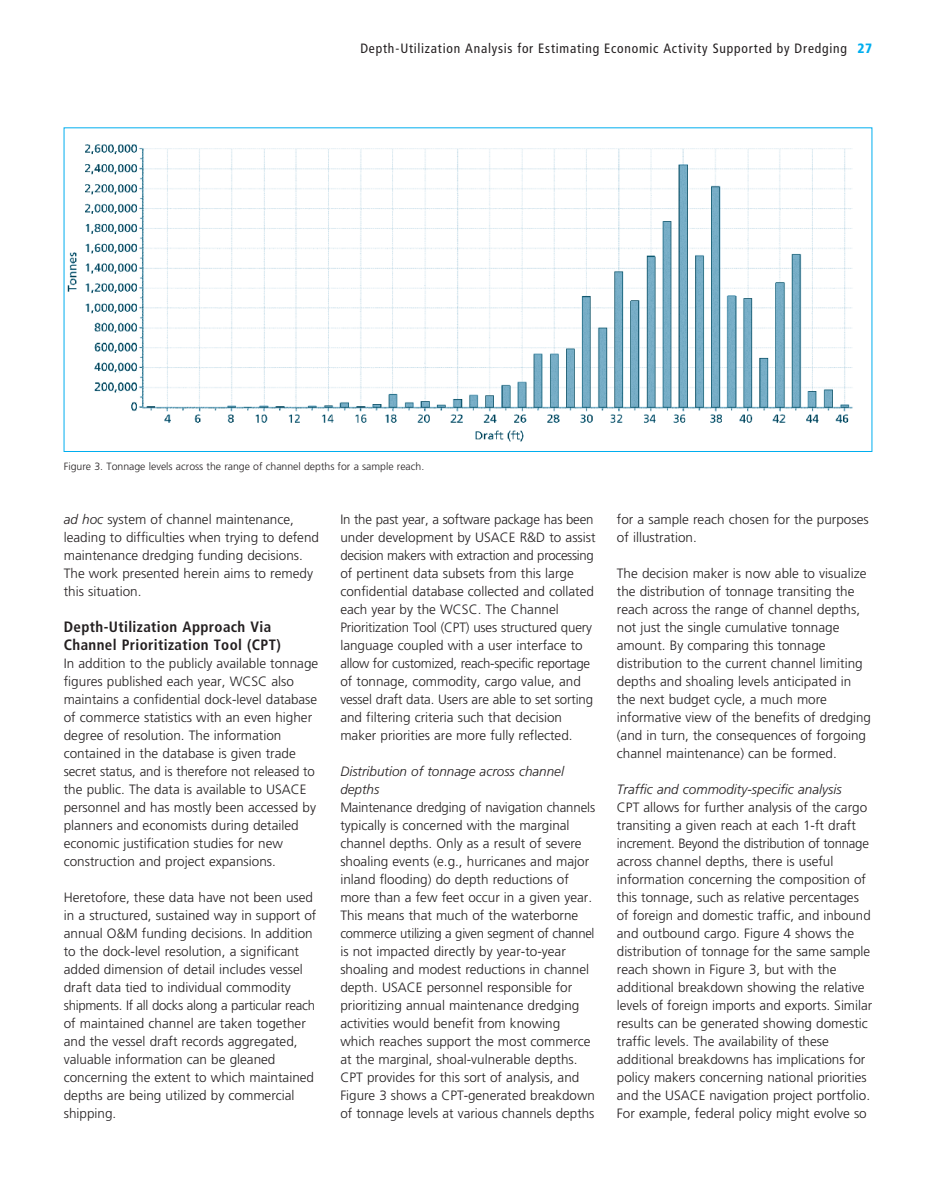
<style>
.page{position:relative;width:936px;height:1191px;background:#fff}
.page>*{position:absolute;margin:0;border:0;box-sizing:border-box;transform-origin:0 0}
.t1{font:700 condensed 15px/18px "Frutiger";letter-spacing:.025em;color:#231f20}
.t2{font:300 13.5px/18px "Frutiger";color:#231f20}
.t3{font:italic 300 13.5px/18px "Frutiger";color:#231f20}
.t4{font:condensed 13.5px "Frutiger";letter-spacing:.06em;color:#231f20}
.t5{font:300 10.5px "Frutiger";color:#231f20}
.s1{font-weight:900;color:#00aeef}
.s2{font-style:italic}
</style>
<div class="page">
<img style="left:67px;top:144px;width:786px;height:298px">
<p class="t4" style="left:360px;top:41px;width:513px">Depth-Utilization Analysis for Estimating Economic Activity Supported by Dredging <span class="s1">27</span></p>
<p class="t5" style="left:64px;top:460px;width:362px">Figure 3. Tonnage levels across the range of channel depths for a sample reach.</p>
<p class="t2" style="left:64px;top:510px;width:257px"><span class="s2">ad hoc</span> system of channel maintenance, leading to difficulties when trying to defend maintenance dredging funding decisions.<br>The work presented herein aims to remedy this situation.</p>
<h5 class="t1" style="left:64px;top:617px;width:218px">Depth-Utilization Approach Via<br>Channel Prioritization Tool (CPT)</h5>
<p class="t2" style="left:64px;top:654px;width:256px">In addition to the publicly available tonnage figures published each year, WCSC also maintains a confidential dock-level database of commerce statistics with an even higher degree of resolution. The information contained in the database is given trade secret status, and is therefore not released to the public. The data is available to USACE personnel and has mostly been accessed by planners and economists during detailed economic justification studies for new construction and project expansions.</p>
<p class="t2" style="left:64px;top:888px;width:254px">Heretofore, these data have not been used in a structured, sustained way in support of annual O&amp;M funding decisions. In addition to the dock-level resolution, a significant added dimension of detail includes vessel draft data tied to individual commodity shipments. If all docks along a particular reach of maintained channel are taken together and the vessel draft records aggregated, valuable information can be gleaned concerning the extent to which maintained depths are being utilized by commercial shipping.</p>
<p class="t2" style="left:340px;top:510px;width:257px">In the past year, a software package has been under development by USACE R&amp;D to assist decision makers with extraction and processing of pertinent data subsets from this large confidential database collected and collated each year by the WCSC. The Channel Prioritization Tool (CPT) uses structured query language coupled with a user interface to allow for customized, reach-specific reportage of tonnage, commodity, cargo value, and vessel draft data. Users are able to set sorting and filtering criteria such that decision maker priorities are more fully reflected.</p>
<p class="t3" style="left:340px;top:762px;width:225px">Distribution of tonnage across channel depths</p>
<p class="t2" style="left:340px;top:798px;width:256px">Maintenance dredging of navigation channels typically is concerned with the marginal channel depths. Only as a result of severe shoaling events (e.g., hurricanes and major inland flooding) do depth reductions of more than a few feet occur in a given year.<br>This means that much of the waterborne commerce utilizing a given segment of channel is not impacted directly by year-to-year shoaling and modest reductions in channel depth. USACE personnel responsible for prioritizing annual maintenance dredging activities would benefit from knowing which reaches support the most commerce at the marginal, shoal-vulnerable depths.<br>CPT provides for this sort of analysis, and Figure 3 shows a CPT-generated breakdown of tonnage levels at various channels depths</p>
<p class="t2" style="left:617px;top:510px;width:253px">for a sample reach chosen for the purposes of illustration.</p>
<p class="t2" style="left:617px;top:564px;width:255px">The decision maker is now able to visualize the distribution of tonnage transiting the reach across the range of channel depths, not just the single cumulative tonnage amount. By comparing this tonnage distribution to the current channel limiting depths and shoaling levels anticipated in the next budget cycle, a much more informative view of the benefits of dredging (and in turn, the consequences of forgoing channel maintenance) can be formed.</p>
<p class="t3" style="left:617px;top:780px;width:226px">Traffic and commodity-specific analysis</p>
<p class="t2" style="left:617px;top:798px;width:257px">CPT allows for further analysis of the cargo transiting a given reach at each 1-ft draft increment. Beyond the distribution of tonnage across channel depths, there is useful information concerning the composition of this tonnage, such as relative percentages of foreign and domestic traffic, and inbound and outbound cargo. Figure 4 shows the distribution of tonnage for the same sample reach shown in Figure 3, but with the additional breakdown showing the relative levels of foreign imports and exports. Similar results can be generated showing domestic traffic levels. The availability of these additional breakdowns has implications for policy makers concerning national priorities and the USACE navigation project portfolio.<br>For example, federal policy might evolve so</p>
</div>
